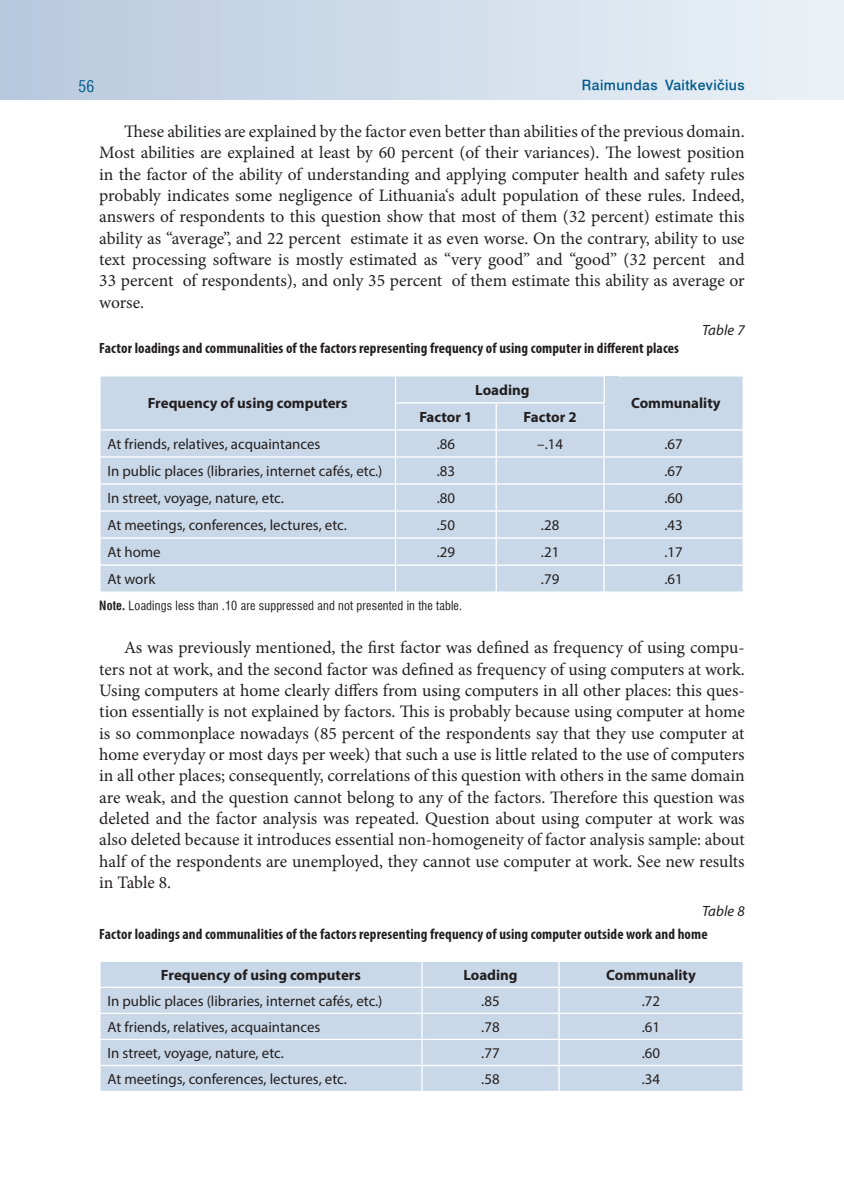
<style>
.page{position:relative;width:844px;height:1191px;background:#fff}
.page>*{position:absolute;margin:0;border:0;box-sizing:border-box;transform-origin:0 0}
.t1{font:17.5px/21.3px "Minion Pro";letter-spacing:-.005em;color:#231f20;text-align:justify}
.t2{font:condensed 15.75px "Helvetica LT";color:#00598b}
.t3{font:14.88px "Myriad Pro";color:#231f20}
.t4{font:700 condensed 14.88px "Myriad Pro";letter-spacing:.01em;color:#231f20}
.t5{font:700 14.88px "Myriad Pro";color:#231f20}
.t6{font:italic 14.88px "Myriad Pro";letter-spacing:.01em;color:#231f20}
.t7{font:500 14px "Helvetica LT";letter-spacing:.03em;color:#00598b}
.t8{font:condensed 12.25px "Helvetica LT";letter-spacing:.01em;color:#231f20}
.s1{font-weight:700}
</style>
<div class="page">
<div style="left:0;top:0;width:843px;height:100px;background:linear-gradient(to right,#b7c8de,#ebf2f7)"></div>
<div style="left:101px;top:376px;width:641px;height:215px;background:#c9d8e8"></div>
<hr style="left:395px;top:402px;width:101px;height:1px;background:#fff">
<hr style="left:496px;top:402px;width:108px;height:1px;background:#fff">
<hr style="left:99px;top:429px;width:296px;height:1px;background:#fff">
<hr style="left:395px;top:429px;width:101px;height:1px;background:#fff">
<hr style="left:496px;top:429px;width:108px;height:1px;background:#fff">
<hr style="left:609px;top:429px;width:134px;height:1px;background:#fff">
<hr style="left:99px;top:456px;width:296px;height:1px;background:#fff">
<hr style="left:395px;top:456px;width:101px;height:1px;background:#fff">
<hr style="left:496px;top:456px;width:108px;height:1px;background:#fff">
<hr style="left:609px;top:456px;width:134px;height:1px;background:#fff">
<hr style="left:99px;top:483px;width:296px;height:1px;background:#fff">
<hr style="left:395px;top:483px;width:101px;height:1px;background:#fff">
<hr style="left:496px;top:483px;width:108px;height:1px;background:#fff">
<hr style="left:609px;top:483px;width:134px;height:1px;background:#fff">
<hr style="left:99px;top:510px;width:296px;height:2px;background:#fff">
<hr style="left:395px;top:510px;width:101px;height:2px;background:#fff">
<hr style="left:496px;top:510px;width:108px;height:2px;background:#fff">
<hr style="left:609px;top:510px;width:134px;height:2px;background:#fff">
<hr style="left:99px;top:537px;width:296px;height:2px;background:#fff">
<hr style="left:395px;top:537px;width:101px;height:2px;background:#fff">
<hr style="left:496px;top:537px;width:108px;height:2px;background:#fff">
<hr style="left:609px;top:537px;width:134px;height:2px;background:#fff">
<hr style="left:99px;top:564px;width:296px;height:2px;background:#fff">
<hr style="left:395px;top:564px;width:101px;height:2px;background:#fff">
<svg style="left:395px;top:376px;width:1px;height:215px"></svg>
<hr style="left:496px;top:564px;width:108px;height:2px;background:#fff">
<svg style="left:495px;top:403px;width:1px;height:188px"></svg>
<hr style="left:609px;top:564px;width:134px;height:2px;background:#fff">
<svg style="left:742px;top:376px;width:1px;height:215px"></svg>
<div style="left:101px;top:962px;width:641px;height:128px;background:#c9d8e8"></div>
<hr style="left:99px;top:986px;width:323px;height:2px;background:#fff">
<hr style="left:422px;top:986px;width:137px;height:2px;background:#fff">
<hr style="left:559px;top:986px;width:184px;height:2px;background:#fff">
<hr style="left:99px;top:1012px;width:323px;height:2px;background:#fff">
<hr style="left:422px;top:1012px;width:137px;height:2px;background:#fff">
<hr style="left:559px;top:1012px;width:184px;height:2px;background:#fff">
<hr style="left:99px;top:1038px;width:323px;height:2px;background:#fff">
<hr style="left:422px;top:1038px;width:137px;height:2px;background:#fff">
<hr style="left:559px;top:1038px;width:184px;height:2px;background:#fff">
<hr style="left:99px;top:1064px;width:323px;height:2px;background:#fff">
<hr style="left:422px;top:1064px;width:137px;height:2px;background:#fff">
<svg style="left:421px;top:962px;width:1px;height:128px"></svg>
<hr style="left:559px;top:1064px;width:184px;height:2px;background:#fff">
<svg style="left:558px;top:962px;width:1px;height:128px"></svg>
<svg style="left:742px;top:962px;width:1px;height:128px"></svg>
<div style="left:604px;top:376px;width:13px;height:29px;background:#c9d8e8"></div>
<svg style="left:603px;top:376px;width:6px;height:216px"></svg>
<p class="t2" style="left:79px;top:76px;width:17px">56</p>
<p class="t7" style="left:581px;top:75px;width:164px">Raimundas Vaitkevičius</p>
<p class="t1" style="left:99px;top:121px;width:646px;text-indent:25px">These abilities are explained by the factor even better than abilities of the previous domain.<br>Most abilities are explained at least by 60 percent (of their variances). The lowest position in the factor of the ability of understanding and applying computer health and safety rules probably indicates some negligence of Lithuania‘s adult population of these rules. Indeed, answers of respondents to this question show that most of them (32 percent) estimate this ability as “average”, and 22 percent estimate it as even worse. On the contrary, ability to use text processing software is mostly estimated as “very good” and “good” (32 percent and 33 percent of respondents), and only 35 percent of them estimate this ability as average or worse.</p>
<p class="t6" style="left:702px;top:321px;width:44px">Table 7</p>
<p class="t4" style="left:99px;top:339px;width:581px">Factor loadings and communalities of the factors representing frequency of using computer in different places</p>
<p class="t5" style="left:148px;top:394px;width:201px">Frequency of using computers</p>
<p class="t5" style="left:475px;top:380px;width:56px">Loading</p>
<p class="t5" style="left:419px;top:407px;width:54px">Factor 1</p>
<p class="t5" style="left:523px;top:407px;width:54px">Factor 2</p>
<p class="t5" style="left:631px;top:394px;width:91px">Communality</p>
<p class="t3" style="left:107px;top:435px;width:214px">At friends, relatives, acquaintances</p>
<p class="t3" style="left:436px;top:435px;width:20px">.86</p>
<p class="t3" style="left:537px;top:435px;width:27px">–.14</p>
<p class="t3" style="left:664px;top:435px;width:20px">.67</p>
<p class="t3" style="left:107px;top:462px;width:276px">In public places (libraries, internet cafés, etc.)</p>
<p class="t3" style="left:436px;top:462px;width:20px">.83</p>
<p class="t3" style="left:664px;top:462px;width:20px">.67</p>
<p class="t3" style="left:107px;top:489px;width:178px">In street, voyage, nature, etc.</p>
<p class="t3" style="left:436px;top:489px;width:20px">.80</p>
<p class="t3" style="left:664px;top:489px;width:20px">.60</p>
<p class="t3" style="left:107px;top:516px;width:241px">At meetings, conferences, lectures, etc.</p>
<p class="t3" style="left:436px;top:516px;width:20px">.50</p>
<p class="t3" style="left:541px;top:516px;width:20px">.28</p>
<p class="t3" style="left:664px;top:516px;width:20px">.43</p>
<p class="t3" style="left:107px;top:543px;width:55px">At home</p>
<p class="t3" style="left:436px;top:543px;width:20px">.29</p>
<p class="t3" style="left:541px;top:543px;width:20px">.21</p>
<p class="t3" style="left:664px;top:543px;width:20px">.17</p>
<p class="t3" style="left:107px;top:570px;width:49px">At work</p>
<p class="t3" style="left:541px;top:570px;width:20px">.79</p>
<p class="t3" style="left:664px;top:570px;width:20px">.61</p>
<p class="t8" style="left:99px;top:598px;width:364px"><span class="s1">Note.</span> Loadings less than .10 are suppressed and not presented in the table.</p>
<p class="t1" style="left:99px;top:637px;width:646px;text-indent:25px">As was previously mentioned, the first factor was defined as frequency of using compu&shy;ters not at work, and the second factor was defined as frequency of using computers at work.<br>Using computers at home clearly differs from using computers in all other places: this ques&shy;tion essentially is not explained by factors. This is probably because using computer at home is so commonplace nowadays (85 percent of the respondents say that they use computer at home everyday or most days per week) that such a use is little related to the use of computers in all other places; consequently, correlations of this question with others in the same domain are weak, and the question cannot belong to any of the factors. Therefore this question was deleted and the factor analysis was repeated. Question about using computer at work was also deleted because it introduces essential non-homogeneity of factor analysis sample: about half of the respondents are unemployed, they cannot use computer at work. See new results in Table 8.</p>
<p class="t6" style="left:702px;top:901px;width:44px">Table 8</p>
<p class="t4" style="left:99px;top:924px;width:609px">Factor loadings and communalities of the factors representing frequency of using computer outside work and home</p>
<p class="t5" style="left:161px;top:965px;width:201px">Frequency of using computers</p>
<p class="t5" style="left:463px;top:965px;width:56px">Loading</p>
<p class="t5" style="left:606px;top:965px;width:91px">Communality</p>
<p class="t3" style="left:107px;top:991px;width:276px">In public places (libraries, internet cafés, etc.)</p>
<p class="t3" style="left:481px;top:991px;width:20px">.85</p>
<p class="t3" style="left:641px;top:991px;width:20px">.72</p>
<p class="t3" style="left:107px;top:1017px;width:214px">At friends, relatives, acquaintances</p>
<p class="t3" style="left:481px;top:1017px;width:20px">.78</p>
<p class="t3" style="left:641px;top:1017px;width:20px">.61</p>
<p class="t3" style="left:107px;top:1043px;width:178px">In street, voyage, nature, etc.</p>
<p class="t3" style="left:481px;top:1043px;width:20px">.77</p>
<p class="t3" style="left:641px;top:1043px;width:20px">.60</p>
<p class="t3" style="left:107px;top:1069px;width:241px">At meetings, conferences, lectures, etc.</p>
<p class="t3" style="left:481px;top:1069px;width:20px">.58</p>
<p class="t3" style="left:641px;top:1069px;width:20px">.34</p>
</div>
